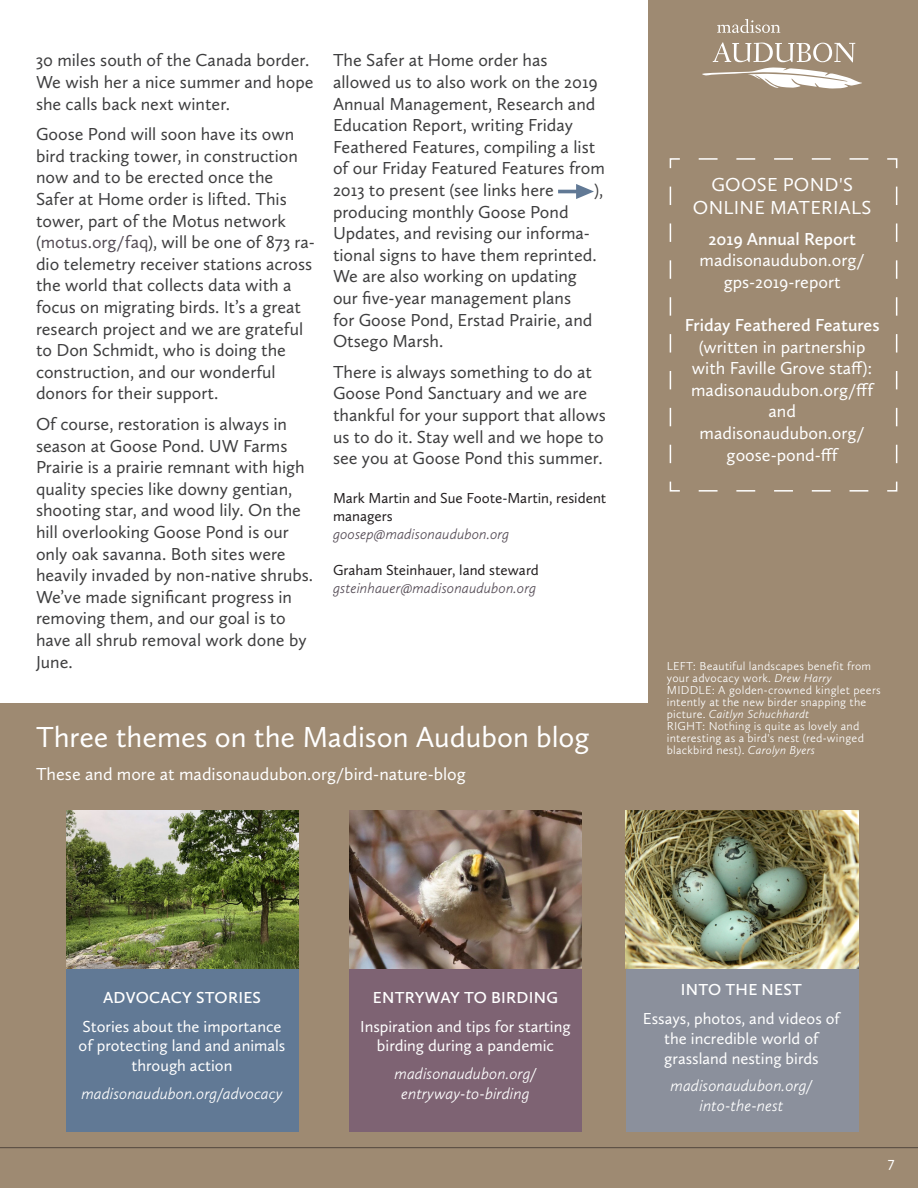
<style>
.page{position:relative;width:918px;height:1188px;background:#fff}
.page>*{position:absolute;margin:0;border:0;box-sizing:border-box;transform-origin:0 0}
.t1{font:30px "Calluna Sans";color:#fff}
.Subhead{font:19.5px/23.4px "Calluna Sans";letter-spacing:.015em;color:#fff;text-align:center}
.Subhead-2{font:18px/21.6px "Calluna Sans";color:#3e3e3f}
.Subhead-3{font:18px/21.6px "Calluna Sans";color:#fff;text-align:center}
.t2{font:16.5px/19.8px "Calluna Sans";color:#fff;text-align:center}
.t3{font:italic 300 16.5px/19.8px "Calluna Sans";color:#fff;text-align:center}
.Subhead-4{font:600 16.5px "Calluna Sans";letter-spacing:.015em;color:#fff}
.t4{font:15px/18px "Calluna Sans";color:#231f20}
.t5{font:italic 300 15px/18px "Calluna Sans";color:#564d57}
.t6{font:15px "Calluna Sans";color:#fff}
.t7{font:300 12px/12px "Calluna Sans";letter-spacing:.02em;color:#fff}
.s1{color:#564d57}
.s2{font-weight:300;font-style:italic;color:#564d57}
.s3{font-weight:400;font-style:normal;color:#231f20}
.s4{font-weight:600}
.s5{font-style:italic}
</style>
<div class="page">
<div style="left:0;top:703px;width:660px;height:485px;background:#9e8a72"></div>
<div style="left:648px;top:0;width:270px;height:1188px;background:#9e8a72"></div>
<hr style="left:0;top:1147px;width:918px;height:1px;background:#52463d">
<svg style="left:717px;top:19px;width:63px;height:14px"></svg>
<svg style="left:702px;top:42px;width:160px;height:47px"></svg>
<div style="left:66px;top:811px;width:233px;height:320px;background:#617995"></div>
<svg style="left:558px;top:184px;width:36px;height:15px"></svg>
<svg style="left:669px;top:158px;width:229px;height:334px"></svg>
<img style="left:66px;top:811px;width:233px;height:158px">
<div style="left:349px;top:811px;width:233px;height:320px;background:#7e6373"></div>
<img style="left:349px;top:811px;width:233px;height:158px">
<div style="left:626px;top:811px;width:233px;height:320px;background:#8b909c"></div>
<img style="left:626px;top:811px;width:233px;height:158px">
<p class="Subhead-2" style="left:36px;top:49px;width:279px">30 miles south of the Canada border.<br>We wish her a nice summer and hope she calls back next winter.</p>
<p class="Subhead-2" style="left:36px;top:123px;width:280px">Goose Pond will soon have its own bird tracking tower, in construction now and to be erected once the Safer at Home order is lifted. This tower, part of the Motus network (<span class="s1">motus.org/faq</span>), will be one of 873 ra&shy;dio telemetry receiver stations across the world that collects data with a focus on migrating birds. It’s a great research project and we are grateful to Don Schmidt, who is doing the construction, and our wonderful donors for their support.</p>
<p class="Subhead-2" style="left:36px;top:413px;width:279px">Of course, restoration is always in season at Goose Pond. UW Farms<br>Prairie is a prairie remnant with high quality species like downy gentian, shooting star, and wood lily. On the hill overlooking Goose Pond is our only oak savanna. Both sites were heavily invaded by non-native shrubs.<br>We’ve made significant progress in removing them, and our goal is to have all shrub removal work done by<br>June.</p>
<p class="Subhead-2" style="left:333px;top:49px;width:273px">The Safer at Home order has allowed us to also work on the 2019<br>Annual Management, Research and Education Report, writing Friday Feathered Features, compiling a list of our Friday Featured Features from 2013 to present (see links here</p>
<p class="Subhead-2" style="left:594px;top:179px;width:11px">),</p>
<p class="Subhead-2" style="left:333px;top:201px;width:265px">producing monthly Goose Pond<br>Updates, and revising our informa&shy;tional signs to have them reprinted.<br>We are also working on updating our five-year management plans for Goose Pond, Erstad Prairie, and<br>Otsego Marsh.</p>
<p class="Subhead-2" style="left:333px;top:361px;width:274px">There is always something to do at Goose Pond Sanctuary and we are thankful for your support that allows us to do it. Stay well and we hope to see you at Goose Pond this summer.</p>
<p class="t4" style="left:333px;top:488px;width:275px">Mark Martin and Sue Foote-Martin, resident managers<br><span class="s2">goosep@madisonaudubon.org</span></p>
<p class="t5" style="left:333px;top:560px;width:207px"><span class="s3">Graham Steinhauer, land steward </span>gsteinhauer@madisonaudubon.org</p>
<p class="t1" style="left:36px;top:719px;width:555px">Three themes on the Madison Audubon blog</p>
<p class="Subhead-3" style="left:36px;top:762px;width:431px">These and more at madisonaudubon.org/bird-nature-blog</p>
<p class="Subhead" style="left:693px;top:172px;width:180px">GOOSE POND'S<br>ONLINE MATERIALS</p>
<p class="Subhead-3" style="left:700px;top:227px;width:167px"><span class="s4">2019 Annual Report </span>madisonaudubon.org/ gps-2019-report</p>
<p class="Subhead-3" style="left:685px;top:314px;width:196px"><span class="s4">Friday Feathered Features </span>(written in partnership with Faville Grove staff): madisonaudubon.org/fff and madisonaudubon.org/ goose-pond-fff</p>
<p class="t7" style="left:667px;top:660px;width:206px">LEFT: Beautiful landscapes benefit from your advocacy work. <span class="s5">Drew Harry</span></p>
<p class="t7" style="left:667px;top:684px;width:215px">MIDDLE: A golden-crowned kinglet peers intently at the new birder snapping the picture. <span class="s5">Caitlyn Schuchhardt</span></p>
<p class="t7" style="left:667px;top:720px;width:199px">RIGHT: Nothing is quite as lovely and interesting as a bird's nest (red-winged blackbird nest). <span class="s5">Carolyn Byers</span></p>
<p class="Subhead-4" style="left:103px;top:987px;width:160px">ADVOCACY STORIES</p>
<p class="t2" style="left:79px;top:1016px;width:208px">Stories about the importance of protecting land and animals through action</p>
<p class="t3" style="left:81px;top:1083px;width:203px">madisonaudubon.org/advocacy</p>
<p class="Subhead-4" style="left:373px;top:987px;width:186px">ENTRYWAY TO BIRDING</p>
<p class="t2" style="left:360px;top:1016px;width:212px">Inspiration and tips for starting birding during a pandemic</p>
<p class="t3" style="left:395px;top:1063px;width:143px">madisonaudubon.org/ entryway-to-birding</p>
<p class="Subhead-4" style="left:681px;top:980px;width:123px">INTO THE NEST</p>
<p class="t2" style="left:643px;top:1008px;width:199px">Essays, photos, and videos of the incredible world of grassland nesting birds</p>
<p class="t3" style="left:671px;top:1075px;width:143px">madisonaudubon.org/ into-the-nest</p>
<p class="t6" style="left:888px;top:1153px;width:8px">7</p>
</div>
